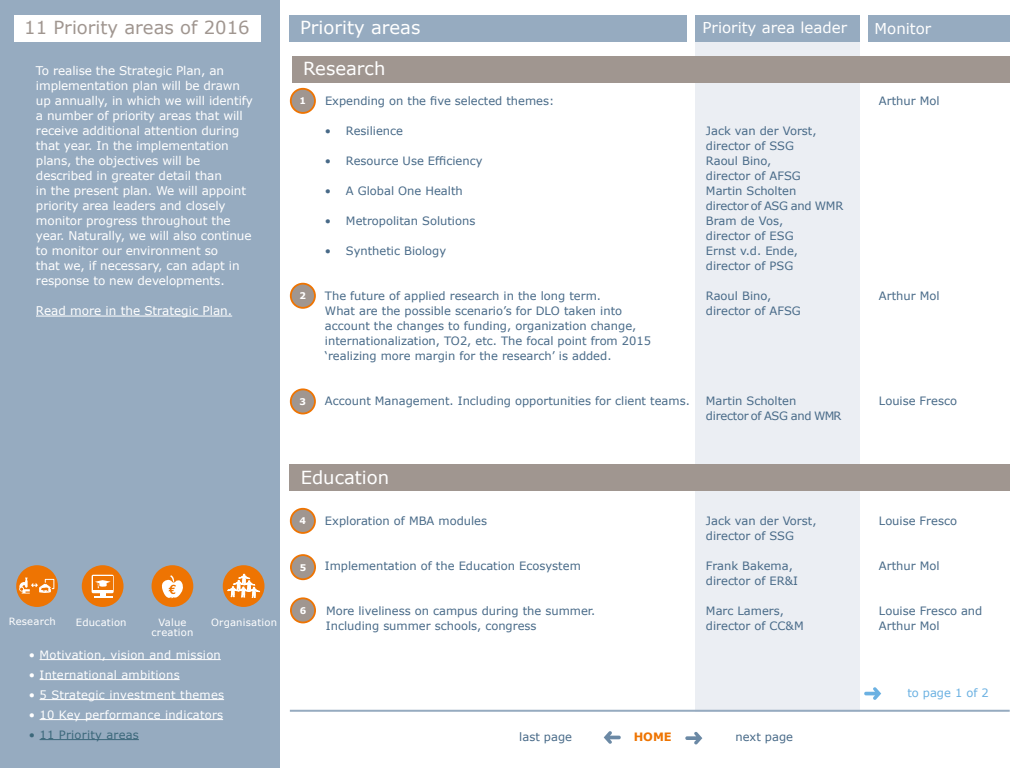
<style>
.page{position:relative;width:1024px;height:768px;background:#fff}
.page>*{position:absolute;margin:0;border:0;box-sizing:border-box;transform-origin:0 0}
.t1{font:18px "Verdana";color:#fff}
.t2{font:18px "Verdana";color:#a09690}
.t3{font:15px "Verdana";color:#fff}
.t4{font:12px/15px "Verdana";letter-spacing:-.01em;color:#fff}
.t5{font:11.5px/15px "Verdana";color:#486a88}
.t6{font:11.5px "Verdana";letter-spacing:.02em;color:#fff}
.t7{font:11.5px/15px "Verdana";letter-spacing:-.02em;color:#486a88}
.t8{font:11.5px "Verdana";letter-spacing:.02em;color:#3c687b}
.t9{font:11.5px "Verdana";color:#6bb1e2}
.t10{font:700 11.5px "Verdana";color:#ee7402}
.t11{font:10px/10px "Verdana";letter-spacing:.02em;color:#fff;text-align:center}
.t12{font:700 9.2px "Verdana";color:#fff}
</style>
<div class="page">
<div style="left:695px;top:15px;width:165px;height:697px;background:#ebeef3"></div>
<div style="left:290px;top:15px;width:397px;height:27px;background:#96abc0"></div>
<div style="left:695px;top:15px;width:165px;height:27px;background:#96abc0"></div>
<div style="left:868px;top:15px;width:142px;height:27px;background:#96abc0"></div>
<div style="left:0;top:0;width:280px;height:768px;background:#96abc0"></div>
<hr style="left:36px;top:316px;width:196px;height:1px;background:#fff">
<svg style="left:604px;top:731px;width:17px;height:13px"></svg>
<svg style="left:685px;top:732px;width:17px;height:12px"></svg>
<div style="left:14px;top:15px;width:247px;height:27px;background:#fff"></div>
<div style="left:291px;top:89px;width:24px;height:24px;background:#a09690;border-radius:50%"></div>
<div style="left:290px;top:88px;width:26px;height:26px;border:2px solid #ee7402;border-radius:50%"></div>
<div style="left:291px;top:284px;width:24px;height:24px;background:#a09690;border-radius:50%"></div>
<div style="left:290px;top:283px;width:26px;height:26px;border:2px solid #ee7402;border-radius:50%"></div>
<div style="left:291px;top:389px;width:24px;height:25px;background:#a09690;border-radius:50%"></div>
<div style="left:290px;top:388px;width:26px;height:26px;border:2px solid #ee7402;border-radius:50%"></div>
<div style="left:291px;top:509px;width:24px;height:24px;background:#a09690;border-radius:50%"></div>
<div style="left:290px;top:508px;width:26px;height:26px;border:2px solid #ee7402;border-radius:50%"></div>
<div style="left:292px;top:56px;width:718px;height:27px;background:#a09690"></div>
<div style="left:290px;top:464px;width:720px;height:27px;background:#a09690"></div>
<hr style="left:290px;top:710px;width:720px;height:2px;background:#96abc0">
<svg style="left:864px;top:687px;width:17px;height:13px"></svg>
<svg style="left:152px;top:565px;width:41px;height:42px"></svg>
<svg style="left:223px;top:565px;width:42px;height:42px"></svg>
<svg style="left:82px;top:565px;width:42px;height:42px"></svg>
<svg style="left:16px;top:565px;width:42px;height:42px"></svg>
<hr style="left:40px;top:659px;width:181px;height:1px;background:#fff">
<hr style="left:40px;top:679px;width:140px;height:1px;background:#fff">
<hr style="left:40px;top:699px;width:184px;height:1px;background:#fff">
<hr style="left:40px;top:719px;width:183px;height:1px;background:#fff">
<hr style="left:40px;top:739px;width:99px;height:1px;background:#3c687b">
<div style="left:291px;top:555px;width:24px;height:24px;background:#a09690;border-radius:50%"></div>
<div style="left:290px;top:554px;width:26px;height:26px;border:2px solid #ee7402;border-radius:50%"></div>
<div style="left:291px;top:598px;width:24px;height:25px;background:#a09690;border-radius:50%"></div>
<div style="left:290px;top:597px;width:26px;height:26px;border:2px solid #ee7402;border-radius:50%"></div>
<h1 class="t2" style="left:24px;top:16px;width:227px">11 Priority areas of 2016</h1>
<p class="t4" style="left:36px;top:63px;width:218px">To realise the Strategic Plan, an implementation plan will be drawn up annually, in which we will identify a number of priority areas that will receive additional attention during that year. In the implementation plans, the objectives will be described in greater detail than<br>in the present plan. We will appoint priority area leaders and closely monitor progress throughout the year. Naturally, we will also continue to monitor our environment so<br>that we, if necessary, can adapt in response to new developments.</p>
<p class="t4" style="left:36px;top:303px;width:198px">Read more in the Strategic Plan.</p>
<p class="t11" style="left:9px;top:617px;width:49px">Research</p>
<p class="t11" style="left:76px;top:617px;width:52px">Education</p>
<p class="t11" style="left:152px;top:617px;width:43px">Value creation</p>
<p class="t11" style="left:211px;top:617px;width:67px">Organisation</p>
<h1 class="t1" style="left:300px;top:16px;width:122px">Priority areas</h1>
<h1 class="t1" style="left:303px;top:57px;width:84px">Research</h1>
<h2 class="t3" style="left:703px;top:18px;width:146px">Priority area leader</h2>
<h2 class="t3" style="left:875px;top:19px;width:58px">Monitor</h2>
<p class="t12" style="left:300px;top:95px;width:8px">1</p>
<p class="t12" style="left:300px;top:290px;width:8px">2</p>
<p class="t12" style="left:300px;top:396px;width:8px">3</p>
<p class="t5" style="left:325px;top:93px;width:231px">Expending on the five selected themes:</p>
<p class="t5" style="left:879px;top:93px;width:62px">Arthur Mol</p>
<p class="t5" style="left:325px;top:123px;width:79px">• Resilience</p>
<p class="t5" style="left:706px;top:123px;width:112px">Jack van der Vorst, director of SSG</p>
<p class="t5" style="left:325px;top:153px;width:159px">• Resource Use Efficiency</p>
<p class="t5" style="left:706px;top:153px;width:96px">Raoul Bino, director of AFSG</p>
<p class="t5" style="left:325px;top:183px;width:139px">• A Global One Health</p>
<p class="t7" style="left:706px;top:183px;width:139px">Martin Scholten<br>director of ASG and WMR</p>
<p class="t5" style="left:325px;top:213px;width:152px">• Metropolitan Solutions</p>
<p class="t5" style="left:706px;top:213px;width:89px">Bram de Vos, director of ESG</p>
<p class="t5" style="left:325px;top:243px;width:123px">• Synthetic Biology</p>
<p class="t5" style="left:706px;top:243px;width:94px">Ernst v.d. Ende, director of PSG</p>
<p class="t5" style="left:325px;top:288px;width:278px">The future of applied research in the long term.</p>
<p class="t5" style="left:706px;top:288px;width:67px">Raoul Bino,</p>
<p class="t5" style="left:879px;top:288px;width:62px">Arthur Mol</p>
<p class="t5" style="left:325px;top:303px;width:299px">What are the possible scenario’s for DLO taken into</p>
<p class="t5" style="left:706px;top:303px;width:96px">director of AFSG</p>
<p class="t5" style="left:325px;top:318px;width:328px">account the changes to funding, organization change, internationalization, TO2, etc. The focal point from 2015 ‘realizing more margin for the research’ is added.</p>
<p class="t5" style="left:325px;top:393px;width:366px">Account Management. Including opportunities for client teams.</p>
<p class="t5" style="left:706px;top:393px;width:92px">Martin Scholten</p>
<p class="t5" style="left:879px;top:393px;width:80px">Louise Fresco</p>
<p class="t7" style="left:706px;top:408px;width:137px">director of ASG and WMR</p>
<h1 class="t1" style="left:301px;top:466px;width:90px">Education</h1>
<p class="t12" style="left:300px;top:515px;width:8px">4</p>
<p class="t12" style="left:300px;top:561px;width:8px">5</p>
<p class="t12" style="left:300px;top:605px;width:8px">6</p>
<p class="t5" style="left:325px;top:513px;width:164px">Exploration of MBA modules</p>
<p class="t5" style="left:706px;top:513px;width:112px">Jack van der Vorst,</p>
<p class="t5" style="left:879px;top:513px;width:80px">Louise Fresco</p>
<p class="t5" style="left:706px;top:528px;width:90px">director of SSG</p>
<p class="t5" style="left:325px;top:558px;width:257px">Implementation of the Education Ecosystem</p>
<p class="t5" style="left:706px;top:558px;width:88px">Frank Bakema,</p>
<p class="t5" style="left:879px;top:558px;width:62px">Arthur Mol</p>
<p class="t5" style="left:706px;top:573px;width:94px">director of ER&amp;I</p>
<p class="t5" style="left:326px;top:603px;width:271px">More liveliness on campus during the summer.</p>
<p class="t5" style="left:706px;top:603px;width:80px">Marc Lamers,</p>
<p class="t5" style="left:879px;top:603px;width:105px">Louise Fresco and</p>
<p class="t5" style="left:326px;top:618px;width:212px">Including summer schools, congress</p>
<p class="t5" style="left:706px;top:618px;width:99px">director of CC&amp;M</p>
<p class="t5" style="left:879px;top:618px;width:62px">Arthur Mol</p>
<p class="t6" style="left:29px;top:647px;width:194px">• Motivation, vision and mission</p>
<p class="t6" style="left:29px;top:667px;width:152px">• International ambitions</p>
<p class="t6" style="left:29px;top:687px;width:197px">• 5 Strategic investment themes</p>
<p class="t6" style="left:29px;top:707px;width:196px">• 10 Key performance indicators</p>
<p class="t8" style="left:29px;top:727px;width:112px">• 11 Priority areas</p>
<p class="t10" style="left:634px;top:730px;width:40px">HOME</p>
<p class="t5" style="left:519px;top:730px;width:54px">last page</p>
<p class="t5" style="left:735px;top:730px;width:59px">next page</p>
<p class="t9" style="left:907px;top:685px;width:83px">to page 1 of 2</p>
</div>
